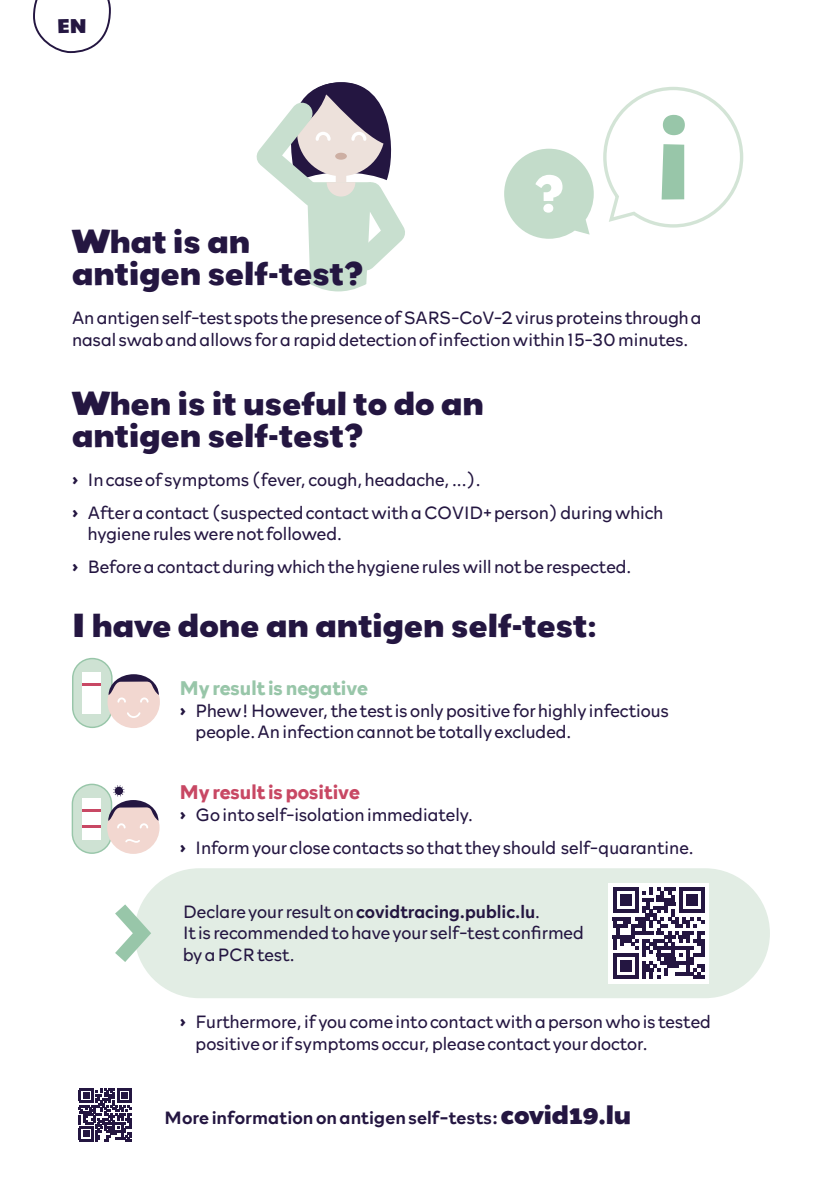
<style>
.page{position:relative;width:828px;height:1191px;background:#fff}
.page>*{position:absolute;margin:0;border:0;box-sizing:border-box;transform-origin:0 0}
.t1{font:700 expanded 30px/32px "Grenadine MVB";color:#241641}
.t2{font:700 20px "Rockford Sans";color:#98c6a9}
.t3{font:700 20px "Rockford Sans";color:#c84864}
.t4{font:300 18px/21.6px "Rockford Sans";color:#241641}
.t5{font:500 18px "Rockford Sans";letter-spacing:.005em;color:#241641}
.t6{font:700 expanded 18px "Grenadine MVB";color:#241641}
.s1{font-weight:800}
.s2{font-weight:500}
.s3{font-family:"Grenadine MVB";font-weight:700;font-stretch:expanded;font-size:24px}
</style>
<div class="page">
<svg style="left:256px;top:82px;width:149px;height:209px"></svg>
<svg style="left:33px;top:0;width:78px;height:53px"></svg>
<svg style="left:603px;top:87px;width:141px;height:141px"></svg>
<svg style="left:504px;top:149px;width:90px;height:90px"></svg>
<div style="left:134px;top:868px;width:636px;height:130px;background:#e2ede4;border-radius:65px"></div>
<svg style="left:115px;top:891px;width:36px;height:82px"></svg>
<div style="left:73px;top:658px;width:39px;height:69px;background:#cee2d3;border-radius:20px"></div>
<div style="left:72px;top:658px;width:41px;height:70px;border:1px solid #98c6a9;border-radius:20px"></div>
<div style="left:83px;top:672px;width:18px;height:42px;background:#fff"></div>
<hr style="left:83px;top:683px;width:18px;height:3px;background:#c84864">
<div style="left:107px;top:675px;width:53px;height:53px;background:#f2d7d0;border-radius:50%"></div>
<svg style="left:109px;top:674px;width:50px;height:29px"></svg>
<svg style="left:127px;top:712px;width:14px;height:6px"></svg>
<div style="left:72px;top:784px;width:39px;height:69px;background:#cee2d3;border-radius:20px"></div>
<div style="left:72px;top:783px;width:40px;height:71px;border:1px solid #98c6a9;border-radius:20px"></div>
<div style="left:82px;top:798px;width:19px;height:42px;background:#fff"></div>
<hr style="left:82px;top:809px;width:19px;height:3px;background:#c84864">
<hr style="left:82px;top:825px;width:19px;height:3px;background:#c84864">
<div style="left:107px;top:801px;width:53px;height:53px;background:#f2d7d0;border-radius:50%"></div>
<svg style="left:125px;top:839px;width:15px;height:4px"></svg>
<svg style="left:108px;top:785px;width:50px;height:44px"></svg>
<div style="left:608px;top:882px;width:101px;height:101px;background:#fff"></div>
<svg style="left:613px;top:887px;width:91px;height:92px"></svg>
<hr style="left:613px;top:975px;width:25px;height:4px;background:#241641">
<div style="left:620px;top:960px;width:11px;height:11px;background:#241641"></div>
<svg style="left:79px;top:1088px;width:53px;height:53px"></svg>
<div style="left:83px;top:1130px;width:6px;height:7px;background:#241641"></div>
<p class="t6" style="left:57px;top:13px;width:31px">EN</p>
<h1 class="t1" style="left:72px;top:226px;width:293px">What is an antigen self-test?</h1>
<p class="t4" style="left:72px;top:306px;width:631px">An antigen self-test spots the presence of SARS-CoV-2 virus proteins through a nasal swab and allows for a rapid detection of infection within 15-30 minutes.</p>
<h1 class="t1" style="left:72px;top:387px;width:414px">When is it useful to do an antigen self-test?</h1>
<p class="t4" style="left:72px;top:461px;width:593px;line-height:33px"><span class="s1">›</span> In case of symptoms (fever, cough, headache,...).<br><span class="s1">›</span> After a contact (suspected contact with a COVID+ person) during which</p>
<p class="t4" style="left:72px;top:516px;width:561px;line-height:33px;text-indent:16px">hygiene rules were not followed.<br><span class="s1">›</span> Before a contact during which the hygiene rules will not be respected.</p>
<h1 class="t1" style="left:72px;top:609px;width:526px">I have done an antigen self-test:</h1>
<p class="t2" style="left:180px;top:673px;width:190px">My result is negative</p>
<p class="t4" style="left:196px;top:698px;width:475px;text-indent:-16px"><span class="s1">›</span> Phew! However, the test is only positive for highly infectious people. An infection cannot be totally excluded.</p>
<p class="t3" style="left:180px;top:777px;width:182px">My result is positive</p>
<p class="t4" style="left:180px;top:796px;width:515px;line-height:33px"><span class="s1">›</span> Go into self-isolation immediately.<br><span class="s1">›</span> Inform your close contacts so that they should self-quarantine.</p>
<p class="t4" style="left:183px;top:899px;width:402px">Declare your result on <span class="s2">covidtracing.public.lu</span>.<br>It is recommended to have your self-test confirmed by a PCR test.</p>
<p class="t4" style="left:196px;top:1009px;width:517px;text-indent:-16px"><span class="s1">›</span> Furthermore, if you come into contact with a person who is tested positive or if symptoms occur, please contact your doctor.</p>
<p class="t5" style="left:164px;top:1104px;width:468px">More information on antigen self-tests:<span class="s3">covid19.lu</span></p>
</div>
